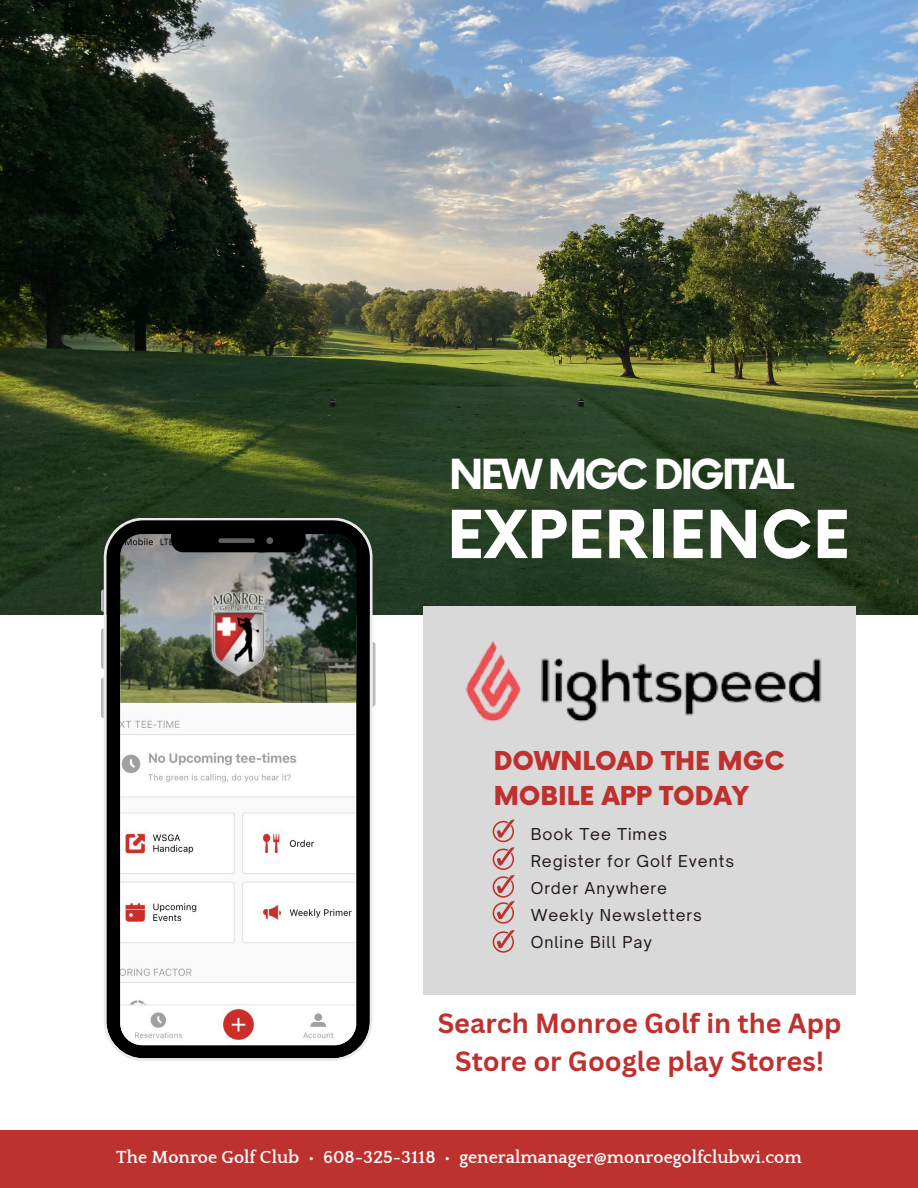
<style>
.page{position:relative;width:918px;height:1188px;background:#fff}
.page>*{position:absolute;margin:0;border:0;box-sizing:border-box;transform-origin:0 0}
.t1{font:700 64.35px "Now";color:#fff}
.t2{font:700 40.35px "Now";letter-spacing:-.08em;color:#fff}
.t3{font:700 27px/37.2px "Canva Sans";color:#be312f;text-align:center}
.t4{font:900 25.35px/34.8px "Now";color:#be312f}
.t5{font:700 18px "Quattrocento";color:#fff}
.t6{font:15.75px "Open Sauce One";letter-spacing:.06em;color:#231817}
</style>
<div class="page">
<img style="left:0;top:0;width:918px;height:615px">
<div style="left:423px;top:606px;width:433px;height:388px;background:#d9d9d9"></div>
<img style="left:465px;top:641px;width:357px;height:81px">
<svg style="left:493px;top:820px;width:21px;height:104px"></svg>
<svg style="left:493px;top:930px;width:21px;height:23px"></svg>
<svg style="left:101px;top:590px;width:3px;height:22px"></svg>
<svg style="left:101px;top:629px;width:3px;height:40px"></svg>
<svg style="left:101px;top:678px;width:3px;height:40px"></svg>
<svg style="left:373px;top:642px;width:2px;height:65px"></svg>
<svg style="left:104px;top:518px;width:269px;height:543px"></svg>
<div style="left:0;top:1131px;width:918px;height:57px;background:#bd312f"></div>
<p class="t2" style="left:449px;top:452px;width:347px">NEW MGC DIGITAL</p>
<p class="t1" style="left:447px;top:500px;width:405px">EXPERIENCE</p>
<p class="t4" style="left:494px;top:745px;width:293px">DOWNLOAD THE MGC<br>MOBILE APP TODAY</p>
<h3 class="t6" style="left:531px;top:824px;width:138px">Book Tee Times</h3>
<p class="t6" style="left:531px;top:851px;width:205px">Register for Golf Events</p>
<p class="t6" style="left:531px;top:878px;width:138px">Order Anywhere</p>
<p class="t6" style="left:531px;top:905px;width:173px">Weekly Newsletters</p>
<p class="t6" style="left:531px;top:932px;width:123px">Online Bill Pay</p>
<p class="t3" style="left:438px;top:1004px;width:405px">Search Monroe Golf in the App<br>Store or Google play Stores!</p>
<p class="t5" style="left:116px;top:1148px;width:687px">The Monroe Golf Club • 608-325-3118 • generalmanager@monroegolfclubwi.com</p>
</div>
